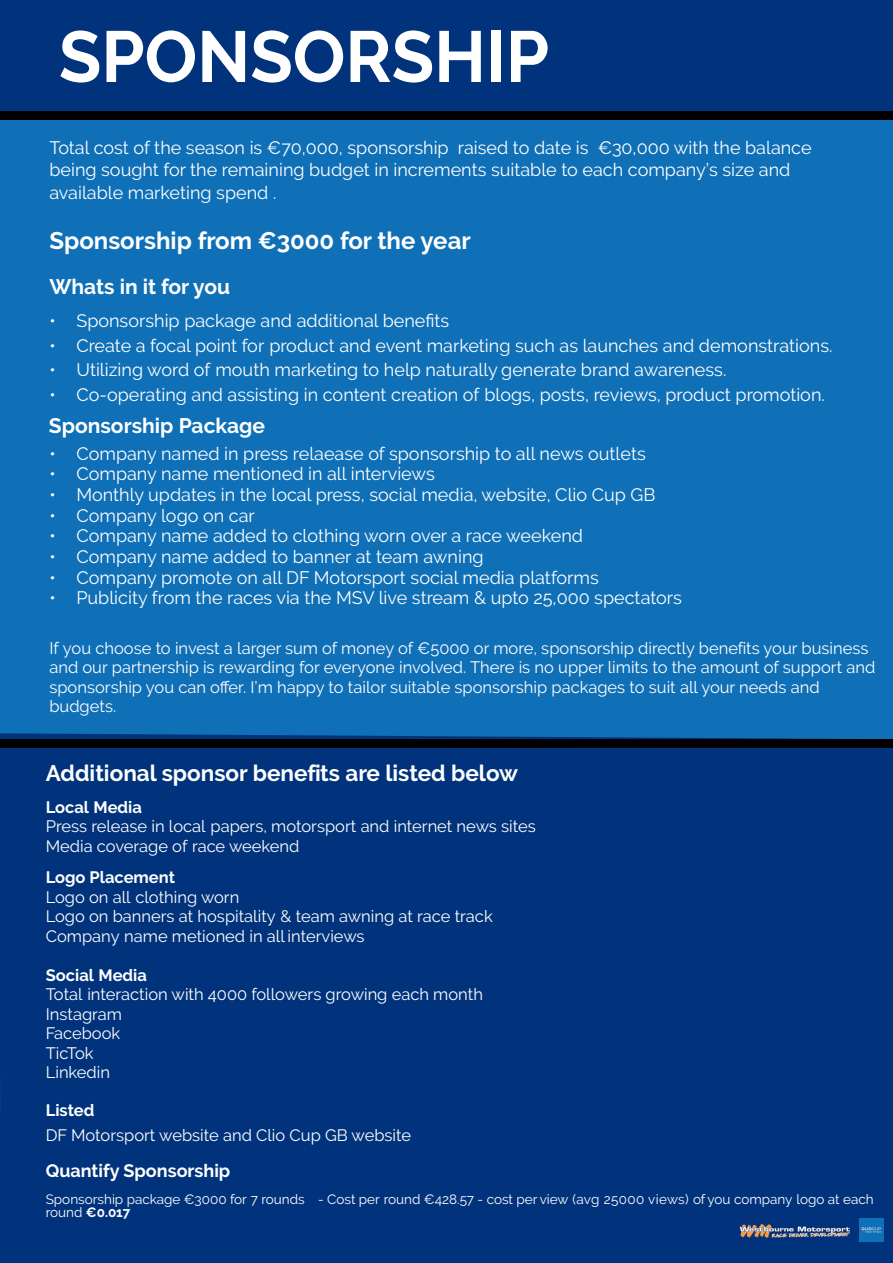
<style>
.page{position:relative;width:893px;height:1263px;background:#01337c}
.page>*{position:absolute;margin:0;border:0;box-sizing:border-box;transform-origin:0 0}
.t1{font:700 72px "Raleway";color:#fff}
.t2{font:700 24px "Raleway";color:#fff}
.t3{font:700 22.5px "Raleway";color:#fff}
.t4{font:700 21px "Raleway";color:#fff}
.t5{font:18px/22.8px "Raleway";color:#fff}
.t6{font:700 18px "Raleway";color:#fff}
.t7{font:16.5px/19.5px "Raleway";color:#fff}
.t8{font:700 16.5px "Raleway";color:#fff}
.t9{font:13.5px/13.5px "Raleway";color:#fff}
.s1{color:#ffffed}
.s2{font-weight:700}
</style>
<div class="page">
<div style="left:1px;top:120px;width:892px;height:619px;background:#0f6fb7"></div>
<div style="left:0;top:111px;width:893px;height:9px;background:#000"></div>
<div style="left:0;top:739px;width:893px;height:9px;background:#000"></div>
<svg style="left:0;top:120px;width:1px;height:614px"></svg>
<img style="left:860px;top:1218px;width:23px;height:24px">
<img style="left:739px;top:1223px;width:112px;height:15px">
<h1 class="t1" style="left:59px;top:14px;width:492px">SPONSORSHIP</h1>
<p class="t5" style="left:49px;top:136px;width:764px">Total cost of the season is €70,000, sponsorship raised to date is €30,000 with the balance being sought for the remaining budget in increments suitable to each company’s size and available marketing spend .</p>
<h2 class="t2" style="left:49px;top:227px;width:423px">Sponsorship from €3000 for the year</h2>
<p class="t4" style="left:49px;top:274px;width:182px">Whats in it for you</p>
<p class="t5" style="left:49px;top:309px;width:401px">• Sponsorship package and additional benefits</p>
<p class="t5" style="left:49px;top:334px;width:785px">• Create a focal point for product and event marketing such as launches and demonstrations.</p>
<p class="t5" style="left:49px;top:359px;width:679px">• Utilizing word of mouth marketing to help naturally generate brand awareness.</p>
<p class="t5" style="left:49px;top:383px;width:777px">• Co-operating and assisting in content creation of blogs, posts, reviews, product promotion.</p>
<p class="t4" style="left:49px;top:413px;width:218px">Sponsorship Package</p>
<p class="t5" style="left:49px;top:442px;width:598px">• Company named in press relaease of sponsorship to all news outlets</p>
<p class="t5" style="left:49px;top:463px;width:387px">• Company name mentioned in all interviews</p>
<p class="t5" style="left:49px;top:483px;width:607px">• Monthly updates in the local press, social media, website, Clio Cup GB</p>
<p class="t5" style="left:49px;top:504px;width:207px">• Company logo on car</p>
<p class="t5" style="left:49px;top:525px;width:535px">• Company name added to clothing worn over a race weekend</p>
<p class="t5" style="left:49px;top:545px;width:436px">• Company name added to banner at team awning</p>
<p class="t5" style="left:49px;top:566px;width:551px">• Company promote on all DF Motorsport social media platforms</p>
<p class="t5" style="left:49px;top:587px;width:634px">• Publicity from the races via the MSV live stream &amp; upto 25,000 spectators</p>
<p class="t7" style="left:49px;top:638px;width:827px">If you choose to invest a larger sum of money of €5000 or more, sponsorship directly benefits your business and our partnership is rewarding for everyone involved. There is no upper limits to the amount of support and sponsorship you can offer. I’m happy to tailor suitable sponsorship packages to suit all your needs and budget<span class="s1">s.</span></p>
<p class="t3" style="left:46px;top:760px;width:474px">Additional sponsor benefits are listed below</p>
<p class="t8" style="left:46px;top:797px;width:98px">Local Media</p>
<p class="t7" style="left:46px;top:817px;width:492px">Press release in local papers, motorsport and internet news sites<br>Media coverage of race weekend</p>
<p class="t8" style="left:46px;top:868px;width:131px">Logo Placement</p>
<p class="t7" style="left:46px;top:887px;width:448px">Logo on all clothing worn<br>Logo on banners at hospitality &amp; team awning at race track<br>Company name metioned in all interviews</p>
<p class="t8" style="left:46px;top:965px;width:103px">Social Media</p>
<p class="t7" style="left:46px;top:985px;width:439px">Total interaction with 4000 followers growing each month<br>Instagram<br>Facebook<br>TicTok<br>Linkedin</p>
<p class="t8" style="left:46px;top:1100px;width:50px">Listed</p>
<p class="t7" style="left:46px;top:1126px;width:367px">DF Motorsport website and Clio Cup GB website</p>
<p class="t6" style="left:46px;top:1160px;width:186px">Quantify Sponsorship</p>
<p class="t9" style="left:46px;top:1192px;width:829px">Sponsorship package €3000 for 7 rounds - Cost per round €428.57 - cost per view (avg 25000 views) of you company logo at each round <span class="s2">€0.017</span></p>
</div>
